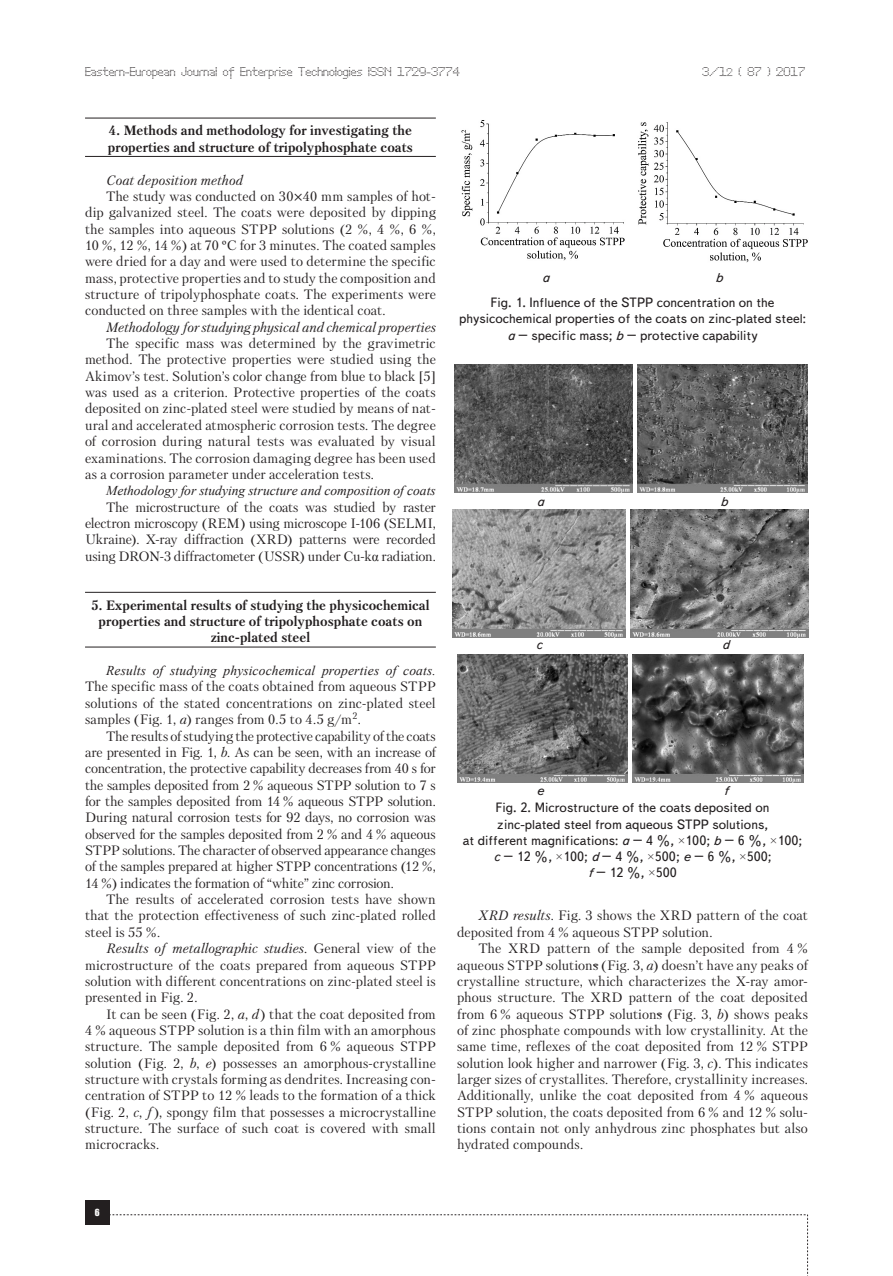
<style>
.page{position:relative;width:893px;height:1276px;background:#fff}
.page>*{position:absolute;margin:0;border:0;box-sizing:border-box;transform-origin:0 0}
.Text__англ{font:13.5px/16.4px "Petersburg C";color:#231f20;text-align:justify}
.Рисунок{font:13.5px/16.2px "Text Book C";color:#231f20}
.Раздел_статьи{font:700 13.5px/16.4px "Petersburg C";color:#231f20}
.Text__англ-2{font:italic 13.5px "Petersburg C";letter-spacing:.01em;color:#231f20}
.Text__англ-3{font:italic 13.5px "Times New Roman";color:#231f20}
.Рисунок-2{font:italic 13.5px "Text Book C";color:#231f20}
.t1{font:12px "Perfo";letter-spacing:.015em;color:#231f20}
.t2{font:9px "Impact";color:#fff}
.s1{font-size:10.5px}
.s2{font-family:"Cambria Math"}
.s3{font-family:"Times New Roman"}
.s4{font-family:"Times New Roman";font-style:italic}
.s5{font-style:italic}
</style>
<div class="page">
<div style="left:85px;top:1200px;width:24px;height:24px;background:#231f20"></div>
<svg style="left:109px;top:1214px;width:699px;height:62px"></svg>
<hr style="left:85px;top:118px;width:351px;height:1px;background:#231f20">
<hr style="left:85px;top:156px;width:351px;height:1px;background:#231f20">
<hr style="left:85px;top:592px;width:351px;height:1px;background:#231f20">
<hr style="left:85px;top:646px;width:351px;height:1px;background:#231f20">
<img style="left:461px;top:120px;width:164px;height:140px">
<img style="left:638px;top:122px;width:170px;height:141px">
<img style="left:454px;top:364px;width:179px;height:128px">
<img style="left:638px;top:364px;width:169px;height:128px">
<img style="left:453px;top:509px;width:172px;height:128px">
<img style="left:631px;top:509px;width:177px;height:128px">
<img style="left:458px;top:654px;width:169px;height:128px">
<img style="left:632px;top:654px;width:172px;height:128px">
<p class="t1" style="left:85px;top:65px;width:376px">Eastern-European Journal of Enterprise Technologies ISSN 1729-3774</p>
<p class="t1" style="left:702px;top:65px;width:104px">3/1<span class="s1">2</span> ( 87 ) 2017</p>
<p class="Раздел_статьи" style="left:108px;top:122px;width:307px">4. Methods and methodology for investigating the properties and structure of tripolyphosphate coats</p>
<p class="Text__англ-2" style="left:106px;top:172px;width:138px">Coat deposition method</p>
<p class="Text__англ" style="left:85px;top:188px;width:352px;text-indent:21px">The study was conducted on 30<span class="s2">×</span>40 mm samples of hot&shy;dip galvanized steel. The coats were deposited by dipping the samples into aqueous STPP solutions (2 %, 4 %, 6 %, 10 %, 12 %, 14 %) at 70 <span class="s3">º</span>С for 3 minutes. The coated samples were dried for a day and were used to determine the specific mass, protective properties and to study the composition and structure of tripolyphosphate coats. The experiments were conducted on three samples with the identical coat.</p>
<p class="Text__англ-2" style="left:106px;top:319px;width:331px">Methodology for studying physical and chemical properties</p>
<p class="Text__англ" style="left:85px;top:335px;width:352px;text-indent:21px">The specific mass was determined by the gravimetric method. The protective properties were studied using the Akimov’s test. Solution’s color change from blue to black [5] was used as a criterion. Protective properties of the coats deposited on zinc-plated steel were studied by means of nat&shy;ural and accelerated atmospheric corrosion tests. The degree of corrosion during natural tests was evaluated by visual examinations. The corrosion damaging degree has been used as a corrosion parameter under acceleration tests.</p>
<p class="Text__англ-3" style="left:106px;top:481px;width:331px">Methodology for studying structure and composition of coats</p>
<p class="Text__англ" style="left:85px;top:498px;width:352px;text-indent:21px">The microstructure of the coats was studied by raster electron microscopy (REM) using microscope I-106 (SELMI, Ukraine). X-ray diffraction (XRD) patterns were recorded using DRON-3 diffractometer (USSR) under Cu-k<span class="s3">α</span> radiation.</p>
<p class="Раздел_статьи" style="left:91px;top:596px;width:340px;text-align:center">5. Experimental results of studying the physicochemical properties and structure of tripolyphosphate coats on zinc-plated steel</p>
<p class="Text__англ" style="left:85px;top:662px;width:352px;text-indent:21px"><span class="s4">Results of studying physicochemical properties of coats.<br></span>The specific mass of the coats obtained from aqueous STPP solutions of the stated concentrations on zinc-plated steel samples (Fig. 1, <span class="s5">a</span>) ranges from 0.5 to 4.5 g/m<sup>2</sup>.</p>
<p class="Text__англ" style="left:85px;top:727px;width:352px;text-indent:21px">The results of studying the protective capability of the coats are presented in Fig. 1, <span class="s5">b</span>. As can be seen, with an increase of concentration, the protective capability decreases from 40 s for the samples deposited from 2 % aqueous STPP solution to 7 s for the samples deposited from 14 % aqueous STPP solution.<br>During natural corrosion tests for 92 days, no corrosion was observed for the samples deposited from 2 % and 4 % aqueous STPP solutions. The character of observed appearance changes of the samples prepared at higher STPP concentrations (12 %, 14 %) indicates the formation of “white” zinc corrosion.</p>
<p class="Text__англ" style="left:85px;top:891px;width:352px;text-indent:21px">The results of accelerated corrosion tests have shown that the protection effectiveness of such zinc-plated rolled steel is 55 %.</p>
<p class="Text__англ" style="left:85px;top:940px;width:352px;text-indent:21px"><span class="s5">Results of metallographic studies.</span> General view of the microstructure of the coats prepared from aqueous STPP solution with different concentrations on zinc-plated steel is presented in Fig. 2.</p>
<p class="Text__англ" style="left:85px;top:1005px;width:352px;text-indent:21px">It can be seen (Fig. 2, <span class="s5">a</span>, <span class="s5">d</span>) that the coat deposited from 4 % aqueous STPP solution is a thin film with an amorphous structure. The sample deposited from 6 % aqueous STPP solution (Fig. 2, <span class="s5">b</span>, <span class="s5">e</span>) possesses an amorphous-crystalline structure with crystals forming as dendrites. Increasing con&shy;centration of STPP to 12 % leads to the formation of a thick (Fig. 2, <span class="s5">c</span>, <span class="s5">f</span>), spongy film that possesses a microcrystalline structure. The surface of such coat is covered with small microcracks.</p>
<p class="Рисунок" style="left:490px;top:265px;width:286px;line-height:24.9px;text-indent:225px"><span class="s5">b<br></span>Fig. 1. Influence of the STPP concentration on the</p>
<p class="Рисунок" style="left:459px;top:311px;width:348px;text-align:center">physicochemical properties of the coats on zinc-plated steel: <span class="s5">a</span> – specific mass; <span class="s5">b</span> – protective capability</p>
<p class="Рисунок-2" style="left:542px;top:270px;width:9px">а</p>
<p class="Рисунок-2" style="left:537px;top:494px;width:9px">a</p>
<p class="Рисунок-2" style="left:721px;top:494px;width:9px">b</p>
<p class="Рисунок-2" style="left:536px;top:637px;width:8px">c</p>
<p class="Рисунок-2" style="left:722px;top:637px;width:9px">d</p>
<p class="Рисунок" style="left:496px;top:781px;width:275px;line-height:17.7px;text-indent:228px"><span class="s5">f<br></span>Fig. 2. Microstructure of the coats deposited on</p>
<p class="Рисунок" style="left:463px;top:816px;width:341px;text-align:center">zinc-plated steel from aqueous STPP solutions,<br>at different magnifications: <span class="s5">a</span> – 4 %, <span class="s3">×</span>100; <span class="s5">b</span> – 6 %, <span class="s3">×</span>100; <span class="s5">c</span> – 12 %, <span class="s3">×</span>100; <span class="s5">d</span> – 4 %, <span class="s3">×</span>500; <span class="s5">e</span> – 6 %, <span class="s3">×</span>500;<br><span class="s5">f</span> – 12 %, <span class="s3">×</span>500</p>
<p class="Text__англ" style="left:457px;top:907px;width:352px;text-indent:21px"><span class="s5">XRD results.</span> Fig. 3 shows the XRD pattern of the coat deposited from 4 % aqueous STPP solution.</p>
<p class="Text__англ" style="left:457px;top:940px;width:352px;text-indent:21px">The XRD pattern of the sample deposited from 4 % aqueous STPP solutions (Fig. 3, <span class="s5">a</span>) doesn’t have any peaks of crystalline structure, which characterizes the X-ray amor&shy;phous structure. The XRD pattern of the coat deposited from 6 % aqueous STPP solutions (Fig. 3, <span class="s5">b</span>) shows peaks of zinc phosphate compounds with low crystallinity. At the same time, reflexes of the coat deposited from 12 % STPP solution look higher and narrower (Fig. 3, <span class="s5">c</span>). This indicates larger sizes of crystallites. Therefore, crystallinity increases.<br>Additionally, unlike the coat deposited from 4 % aqueous STPP solution, the coats deposited from 6 % and 12 % solu&shy;tions contain not only anhydrous zinc phosphates but also hydrated compounds.</p>
<p class="Рисунок-2" style="left:537px;top:782px;width:9px">e</p>
<p class="t2" style="left:95px;top:1205px;width:6px">6</p>
</div>
